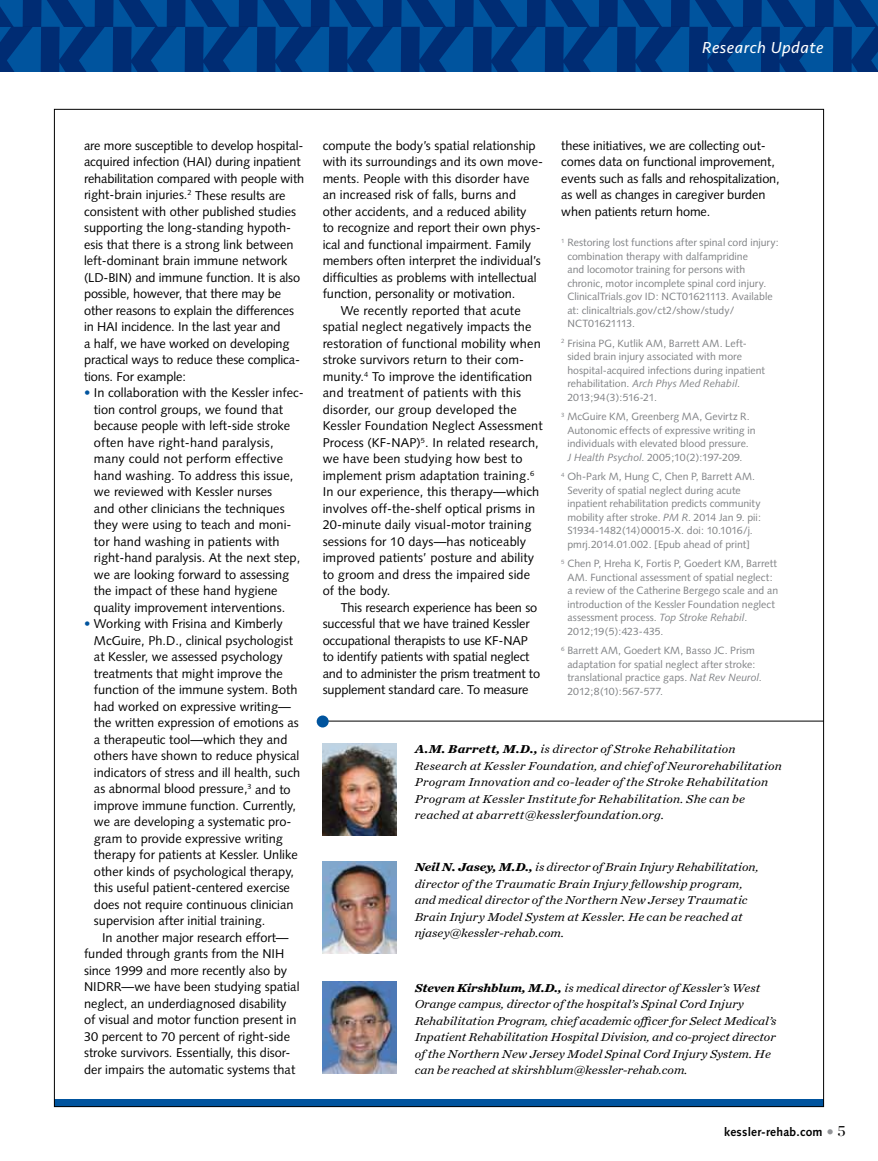
<style>
.page{position:relative;width:878px;height:1161px;background:#fff}
.page>*{position:absolute;margin:0;border:0;box-sizing:border-box;transform-origin:0 0}
.t1{font:italic 16.5px "Seravek";letter-spacing:.03em;color:#fff}
.t2{font:12.75px/16.5px "Syntax";color:#000}
.t3{font:12.75px "Syntax";letter-spacing:.02em;color:#000}
.t4{font:italic 12px/16.5px "Chronicle Text G1";color:#000;scale:1.1 1}
.t5{font:700 12px "Syntax";letter-spacing:.02em;color:#000}
.t6{font:10.5px/13.5px "Syntax";color:#808285}
.s1{font-weight:900;color:#00549e}
.s2{font-style:italic}
.s3{font-weight:700}
.s4{font-weight:400;font-size:15px;color:#939598}
.s5{font-family:"Chronicle Display";font-weight:400;font-size:15px}
</style>
<div class="page">
<svg style="left:0;top:0;width:878px;height:72px;background:#003d86"></svg>
<div style="left:55px;top:1099px;width:768px;height:7px;background:#00549e"></div>
<img style="left:322px;top:982px;width:74px;height:92px">
<hr style="left:322px;top:721px;width:502px;height:1px;background:#000">
<div style="left:316px;top:716px;width:12px;height:12px;background:#00549e;border-radius:50%"></div>
<img style="left:322px;top:861px;width:74px;height:92px">
<img style="left:322px;top:743px;width:74px;height:92px">
<p class="t1" style="left:702px;top:38px;width:123px">Research Update</p>
<p class="t2" style="left:84px;top:137px;width:222px">are more susceptible to develop hospital&shy;acquired infection (HAI) during inpatient rehabilitation compared with people with right-brain injuries.<sup>2</sup> These results are consistent with other published studies supporting the long-standing hypoth&shy;esis that there is a strong link between left-dominant brain immune network (LD-BIN) and immune function. It is also possible, however, that there may be other reasons to explain the differences in HAI incidence. In the last year and<br>a half, we have worked on developing practical ways to reduce these complica&shy;tions. For example:</p>
<p class="t2" style="left:94px;top:385px;width:211px;text-indent:-10px"><span class="s1">•</span> In collaboration with the Kessler infec&shy;tion control groups, we found that because people with left-side stroke often have right-hand paralysis, many could not perform effective hand washing. To address this issue, we reviewed with Kessler nurses<br>and other clinicians the techniques they were using to teach and moni&shy;tor hand washing in patients with right-hand paralysis. At the next step, we are looking forward to assessing the impact of these hand hygiene quality improvement interventions.</p>
<p class="t2" style="left:94px;top:616px;width:208px;text-indent:-10px"><span class="s1">•</span> Working with Frisina and Kimberly McGuire, Ph.D., clinical psychologist at Kessler, we assessed psychology treatments that might improve the function of the immune system. Both had worked on expressive writing— the written expression of emotions as a therapeutic tool—which they and others have shown to reduce physical indicators of stress and ill health, such as abnormal blood pressure,<sup>3</sup> and to improve immune function. Currently, we are developing a systematic pro&shy;gram to provide expressive writing therapy for patients at Kessler. Unlike other kinds of psychological therapy, this useful patient-centered exercise does not require continuous clinician supervision after initial training.</p>
<p class="t2" style="left:84px;top:929px;width:217px;text-indent:18px">In another major research effort— funded through grants from the NIH since 1999 and more recently also by NIDRR—we have been studying spatial neglect, an underdiagnosed disability of visual and motor function present in 30 percent to 70 percent of right-side stroke survivors. Essentially, this disor&shy;der impairs the automatic systems that</p>
<p class="t2" style="left:322px;top:137px;width:214px">compute the body’s spatial relationship</p>
<p class="t2" style="left:322px;top:154px;width:222px">with its surroundings and its own move-</p>
<p class="t2" style="left:322px;top:170px;width:208px">ments. People with this disorder have</p>
<p class="t2" style="left:322px;top:187px;width:195px">an increased risk of falls, burns and</p>
<p class="t2" style="left:322px;top:203px;width:205px">other accidents, and a reduced ability</p>
<p class="t2" style="left:322px;top:220px;width:219px">to recognize and report their own phys-</p>
<p class="t2" style="left:322px;top:236px;width:210px">ical and functional impairment. Family</p>
<p class="t2" style="left:322px;top:253px;width:219px">members often interpret the individual’s</p>
<p class="t2" style="left:322px;top:269px;width:215px">difficulties as problems with intellectual</p>
<p class="t2" style="left:322px;top:286px;width:194px">function, personality or motivation.</p>
<p class="t2" style="left:341px;top:302px;width:181px">We recently reported that acute</p>
<p class="t2" style="left:322px;top:319px;width:210px">spatial neglect negatively impacts the</p>
<p class="t2" style="left:322px;top:335px;width:219px">restoration of functional mobility when</p>
<p class="t2" style="left:322px;top:352px;width:203px">stroke survivors return to their com-</p>
<p class="t2" style="left:322px;top:368px;width:211px">munity.<sup>4</sup> To improve the identification</p>
<p class="t3" style="left:323px;top:386px;width:200px">and treatment of patients with this</p>
<p class="t3" style="left:323px;top:402px;width:195px">disorder, our group developed the</p>
<p class="t2" style="left:323px;top:418px;width:221px">Kessler Foundation Neglect Assessment</p>
<p class="t2" style="left:323px;top:434px;width:217px">Process (KF-NAP)<sup>5</sup>. In related research,</p>
<p class="t2" style="left:323px;top:451px;width:201px">we have been studying how best to</p>
<p class="t2" style="left:323px;top:467px;width:213px">implement prism adaptation training.<sup>6</sup></p>
<p class="t2" style="left:322px;top:484px;width:218px">In our experience, this therapy—which</p>
<p class="t2" style="left:322px;top:500px;width:214px">involves off-the-shelf optical prisms in</p>
<p class="t2" style="left:322px;top:517px;width:210px">20-minute daily visual-motor training</p>
<p class="t2" style="left:322px;top:533px;width:205px">sessions for 10 days—has noticeably</p>
<p class="t2" style="left:322px;top:550px;width:213px">improved patients’ posture and ability</p>
<p class="t2" style="left:322px;top:566px;width:209px">to groom and dress the impaired side</p>
<p class="t2" style="left:322px;top:583px;width:69px">of the body.</p>
<p class="t2" style="left:341px;top:599px;width:198px">This research experience has been so</p>
<p class="t2" style="left:322px;top:616px;width:208px">successful that we have trained Kessler</p>
<p class="t2" style="left:322px;top:632px;width:207px">occupational therapists to use KF-NAP</p>
<p class="t2" style="left:322px;top:649px;width:208px">to identify patients with spatial neglect</p>
<p class="t2" style="left:322px;top:665px;width:219px">and to administer the prism treatment to</p>
<p class="t2" style="left:322px;top:682px;width:207px">supplement standard care. To measure</p>
<p class="t2" style="left:561px;top:137px;width:220px">these initiatives, we are collecting out&shy;comes data on functional improvement, events such as falls and rehospitalization, as well as changes in caregiver burden when patients return home.</p>
<p class="t6" style="left:567px;top:236px;width:213px;text-indent:-6px"><sup>1</sup> Restoring lost functions after spinal cord injury: combination therapy with dalfampridine<br>and locomotor training for persons with chronic, motor incomplete spinal cord injury.<br>ClinicalTrials.gov ID: NCT01621113. Available at: clinicaltrials.gov/ct2/show/study/ NCT01621113.</p>
<p class="t6" style="left:567px;top:336px;width:199px;text-indent:-6px"><sup>2</sup> Frisina PG, Kutlik AM, Barrett AM. Left&shy;sided brain injury associated with more hospital-acquired infections during inpatient rehabilitation. <span class="s2">Arch Phys Med Rehabil</span>.<br>2013;94(3):516-21.</p>
<p class="t6" style="left:567px;top:410px;width:190px;text-indent:-6px"><sup>3</sup> McGuire KM, Greenberg MA, Gevirtz R.<br>Autonomic effects of expressive writing in individuals with elevated blood pressure.<br><span class="s2">J Health Psychol</span>. 2005;10(2):197-209.</p>
<p class="t6" style="left:567px;top:470px;width:195px;text-indent:-6px"><sup>4</sup> Oh-Park M, Hung C, Chen P, Barrett AM.<br>Severity of spatial neglect during acute inpatient rehabilitation predicts community mobility after stroke. <span class="s2">PM R</span>. 2014 Jan 9. pii:<br>S1934-1482(14)00015-X. doi: 10.1016/j. pmrj.2014.01.002. [Epub ahead of print]</p>
<p class="t6" style="left:567px;top:557px;width:212px;text-indent:-6px"><sup>5</sup> Chen P, Hreha K, Fortis P, Goedert KM, Barrett AM. Functional assessment of spatial neglect: a review of the Catherine Bergego scale and an introduction of the Kessler Foundation neglect assessment process. <span class="s2">Top Stroke Rehabil</span>.<br>2012;19(5):423-435.</p>
<p class="t6" style="left:567px;top:644px;width:196px;text-indent:-6px"><sup>6</sup> Barrett AM, Goedert KM, Basso JC. Prism adaptation for spatial neglect after stroke: translational practice gaps. <span class="s2">Nat Rev Neurol</span>.<br>2012;8(10):567-577.</p>
<p class="t4" style="left:414px;top:740px;width:335px"><span class="s3">A.M. Barrett, M.D.,</span> is director of Stroke Rehabilitation Research at Kessler Foundation, and chief of Neurorehabilitation Program Innovation and co-leader of the Stroke Rehabilitation Program at Kessler Institute for Rehabilitation. She can be reached at abarrett@kesslerfoundation.org.</p>
<p class="t4" style="left:414px;top:858px;width:314px"><span class="s3">Neil N. Jasey, M.D.,</span> is director of Brain Injury Rehabilitation, director of the Traumatic Brain Injury fellowship program, and medical director of the Northern New Jersey Traumatic Brain Injury Model System at Kessler. He can be reached at njasey@kessler-rehab.com.</p>
<p class="t4" style="left:414px;top:979px;width:330px"><span class="s3">Steven Kirshblum, M.D.,</span> is medical director of Kessler’s West Orange campus, director of the hospital’s Spinal Cord Injury Rehabilitation Program, chief academic officer for Select Medical’s Inpatient Rehabilitation Hospital Division, and co-project director of the Northern New Jersey Model Spinal Cord Injury System. He can be reached at skirshblum@kessler-rehab.com.</p>
<p class="t5" style="left:724px;top:1124px;width:123px">kessler-rehab.com <span class="s4">•</span> <span class="s5">5</span></p>
</div>
